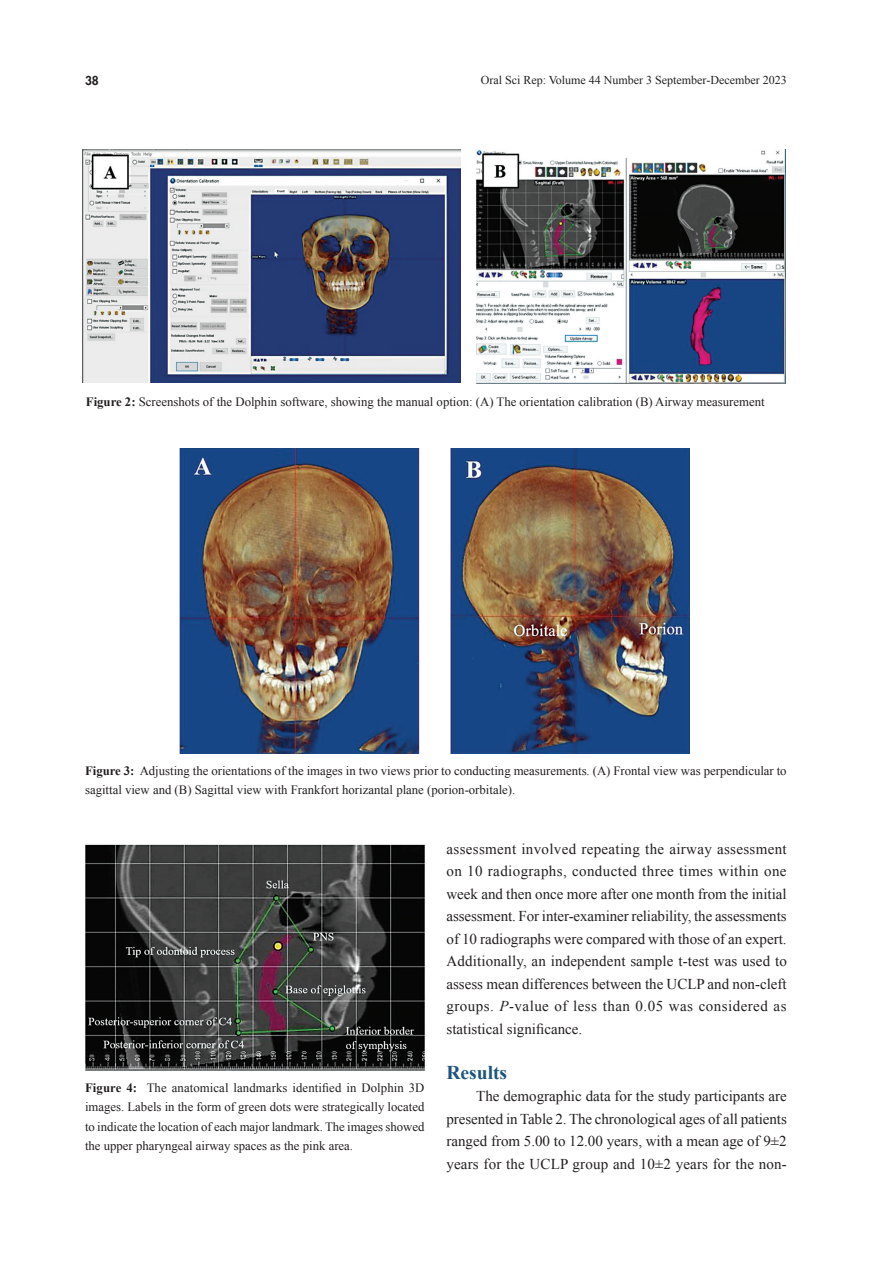
<style>
.page{position:relative;width:893px;height:1263px;background:#fff}
.page>*{position:absolute;margin:0;border:0;box-sizing:border-box;transform-origin:0 0}
.t1{font:700 19.5px "Times New Roman";color:#1d547e}
.t2{font:15px/22.5px "Times New Roman";letter-spacing:.01em;color:#231f20;text-align:justify}
.t3{font:12.75px/19.5px "Times New Roman";color:#231f20}
.t4{font:12px "Times New Roman";color:#231f20}
.t5{font:800 12px "Futura";color:#231f20}
.s1{font-weight:700}
.s2{font-style:italic}
</style>
<div class="page">
<img style="left:83px;top:150px;width:377px;height:232px">
<img style="left:476px;top:149px;width:310px;height:235px">
<img style="left:179px;top:449px;width:511px;height:304px">
<img style="left:85px;top:844px;width:340px;height:227px">
<p class="t5" style="left:85px;top:72px;width:15px">38</p>
<p class="t4" style="left:481px;top:72px;width:307px">Oral Sci Rep: Volume 44 Number 3 September-December 2023</p>
<p class="t3" style="left:86px;top:391px;width:680px"><span class="s1">Figure 2:</span> Screenshots of the Dolphin software, showing the manual option: (A) The orientation calibration (B) Airway measurement</p>
<p class="t3" style="left:85px;top:760px;width:703px"><span class="s1">Figure 3:</span> Adjusting the orientations of the images in two views prior to conducting measurements. (A) Frontal view was perpendicular to sagittal view and (B) Sagittal view with Frankfort horizantal plane (porion-orbitale).</p>
<p class="t3" style="left:85px;top:1078px;width:341px;text-align:justify"><span class="s1">Figure 4:</span> The anatomical landmarks identified in Dolphin 3D images. Labels in the form of green dots were strategically located to indicate the location of each major landmark. The images showed the upper pharyngeal airway spaces as the pink area.</p>
<p class="t2" style="left:446px;top:837px;width:342px">assessment involved repeating the airway assessment on 10 radiographs, conducted three times within one week and then once more after one month from the initial assessment. For inter-examiner reliability, the assessments of 10 radiographs were compared with those of an expert.<br>Additionally, an independent sample t-test was used to assess mean differences between the UCLP and non-cleft groups. <span class="s2">P</span>-value of less than 0.05 was considered as statistical significance.</p>
<h1 class="t1" style="left:446px;top:1059px;width:62px">Results</h1>
<p class="t2" style="left:446px;top:1085px;width:342px;text-indent:30px">The demographic data for the study participants are presented in Table 2. The chronological ages of all patients ranged from 5.00 to 12.00 years, with a mean age of 9±2 years for the UCLP group and 10±2 years for the non-</p>
</div>
